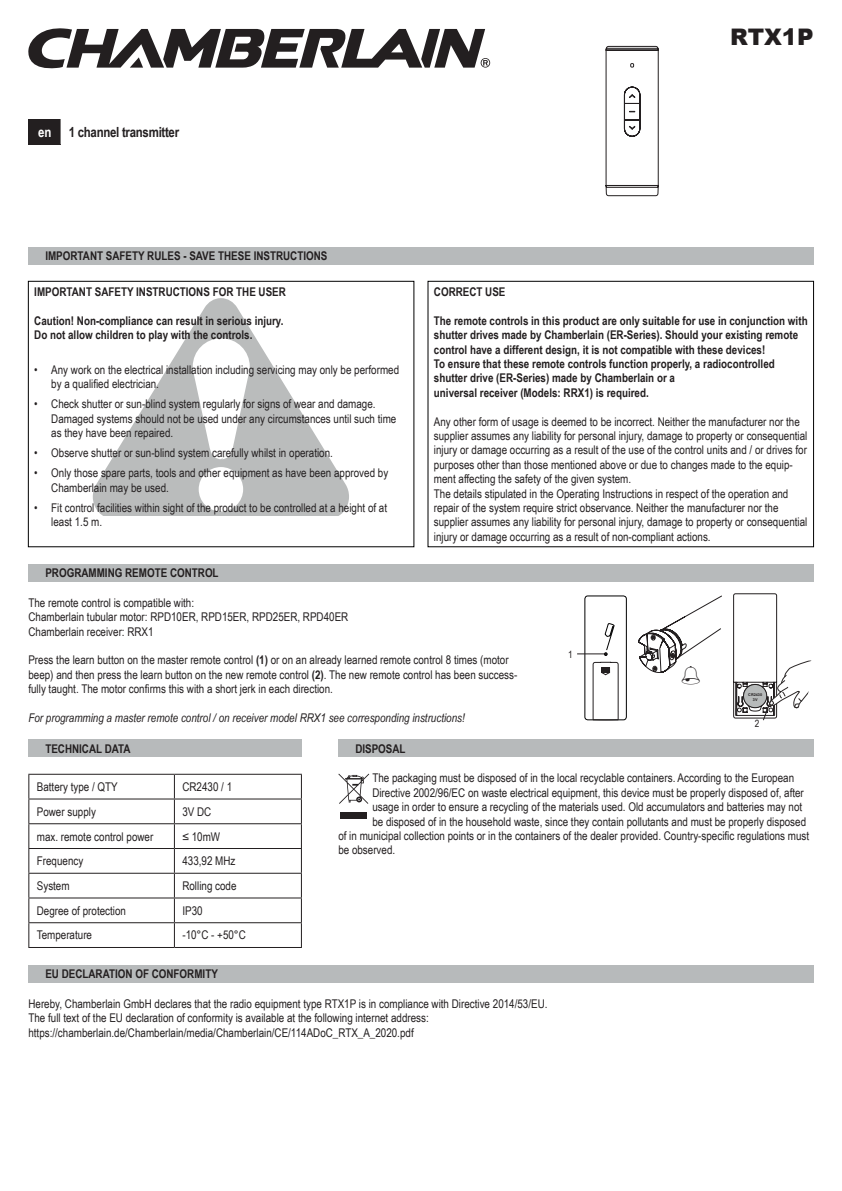
<style>
.page{position:relative;width:842px;height:1191px;background:#fff}
.page>*{position:absolute;margin:0;border:0;box-sizing:border-box;transform-origin:0 0}
.t1{font:900 22.8px "Arial";color:#231f20}
.t2{font:700 14px "Arial Narrow";letter-spacing:-.02em;color:#231f20}
.t3{font:700 14px "Arial Narrow";color:#fff}
.Absatzformat_1{font:12px/14.4px "Arial Narrow";color:#231f20}
.t4{font:700 12px/14.4px "Arial Narrow";color:#231f20}
.t5{font:italic 12px "Arial Narrow";color:#231f20}
.t6{font:10px "Arial Narrow";color:#231f20}
.t7{font:700 3.8px/4.6px "Arial";color:#231f20;text-align:center}
.s1{font-weight:700}
</style>
<div class="page">
<svg style="left:93px;top:298px;width:256px;height:217px;fill:#babcbc"></svg>
<div style="left:199px;top:467px;width:44px;height:44px;background:#fff;border-radius:50%"></div>
<svg style="left:193px;top:338px;width:57px;height:121px"></svg>
<svg style="left:28px;top:28px;width:462px;height:41px"></svg>
<div style="left:28px;top:564px;width:786px;height:17px;background:#b7babb"></div>
<div style="left:28px;top:247px;width:786px;height:17px;background:#b7babb"></div>
<div style="left:28px;top:739px;width:274px;height:17px;background:#b7babb"></div>
<div style="left:338px;top:739px;width:475px;height:17px;background:#b7babb"></div>
<div style="left:28px;top:965px;width:786px;height:17px;background:#b7babb"></div>
<svg style="left:338px;top:773px;width:31px;height:31px"></svg>
<div style="left:341px;top:812px;width:26px;height:7px;background:#231f20"></div>
<div style="left:28px;top:281px;width:386px;height:266px;border:1px solid #000001"></div>
<div style="left:428px;top:281px;width:386px;height:266px;border:1px solid #000001"></div>
<hr style="left:28px;top:773px;width:146px;height:1px;background:#231f20">
<hr style="left:174px;top:773px;width:128px;height:1px;background:#231f20">
<hr style="left:28px;top:798px;width:146px;height:1px;background:#231f20">
<hr style="left:174px;top:798px;width:128px;height:1px;background:#231f20">
<hr style="left:28px;top:823px;width:146px;height:1px;background:#231f20">
<hr style="left:174px;top:823px;width:128px;height:1px;background:#231f20">
<hr style="left:28px;top:848px;width:146px;height:1px;background:#231f20">
<hr style="left:174px;top:848px;width:128px;height:1px;background:#231f20">
<hr style="left:28px;top:872px;width:146px;height:1px;background:#231f20">
<hr style="left:174px;top:872px;width:128px;height:1px;background:#231f20">
<hr style="left:28px;top:897px;width:146px;height:1px;background:#231f20">
<hr style="left:174px;top:897px;width:128px;height:1px;background:#231f20">
<hr style="left:28px;top:922px;width:146px;height:1px;background:#231f20">
<svg style="left:28px;top:774px;width:1px;height:173px"></svg>
<hr style="left:174px;top:922px;width:128px;height:1px;background:#231f20">
<svg style="left:174px;top:774px;width:1px;height:173px"></svg>
<svg style="left:301px;top:774px;width:1px;height:173px"></svg>
<hr style="left:28px;top:947px;width:146px;height:1px;background:#231f20">
<hr style="left:174px;top:947px;width:128px;height:1px;background:#231f20">
<div style="left:28px;top:119px;width:33px;height:25px;background:#231f20"></div>
<svg style="left:606px;top:45px;width:53px;height:151px"></svg>
<div style="left:585px;top:595px;width:42px;height:125px;border:1px solid #000001;border-radius:3px"></div>
<svg style="left:593px;top:662px;width:25px;height:58px"></svg>
<svg style="left:577px;top:623px;width:38px;height:33px"></svg>
<svg style="left:733px;top:593px;width:79px;height:128px"></svg>
<svg style="left:638px;top:595px;width:84px;height:78px"></svg>
<p class="t3" style="left:38px;top:121px;width:15px">en</p>
<p class="t2" style="left:69px;top:121px;width:112px">1 channel transmitter</p>
<p class="t1" style="left:730px;top:20px;width:85px">RTX1P</p>
<p class="t4" style="left:45px;top:248px;width:284px">IMPORTANT SAFETY RULES - SAVE THESE INSTRUCTIONS</p>
<p class="t4" style="left:34px;top:284px;width:253px">IMPORTANT SAFETY INSTRUCTIONS FOR THE USER</p>
<p class="t4" style="left:34px;top:313px;width:251px">Caution! Non-compliance can result in serious injury.</p>
<p class="t4" style="left:34px;top:327px;width:220px">Do not allow children to play with the controls.</p>
<p class="Absatzformat_1" style="left:51px;top:362px;width:349px;text-indent:-17px">• Any work on the electrical installation including servicing may only be performed by a qualified electrician.</p>
<p class="Absatzformat_1" style="left:51px;top:396px;width:347px;text-indent:-17px">• Check shutter or sun-blind system regularly for signs of wear and damage.<br>Damaged systems should not be used under any circumstances until such time as they have been repaired.</p>
<p class="Absatzformat_1" style="left:34px;top:445px;width:300px">• Observe shutter or sun-blind system carefully whilst in operation.</p>
<p class="Absatzformat_1" style="left:51px;top:465px;width:338px;text-indent:-17px">• Only those spare parts, tools and other equipment as have been approved by<br>Chamberlain may be used.</p>
<p class="Absatzformat_1" style="left:51px;top:500px;width:337px;text-indent:-17px">• Fit control facilities within sight of the product to be controlled at a height of at least 1.5 m.</p>
<p class="t4" style="left:45px;top:565px;width:175px">PROGRAMMING REMOTE CONTROL</p>
<p class="t4" style="left:434px;top:284px;width:73px">CORRECT USE</p>
<p class="t4" style="left:434px;top:313px;width:375px">The remote controls in this product are only suitable for use in conjunction with shutter drives made by Chamberlain (ER-Series). Should your existing remote control have a different design, it is not compatible with these devices!</p>
<p class="t4" style="left:434px;top:356px;width:342px">To ensure that these remote controls function properly, a radiocontrolled</p>
<p class="t4" style="left:434px;top:370px;width:243px">shutter drive (ER-Series) made by Chamberlain or a</p>
<p class="t4" style="left:434px;top:385px;width:216px">universal receiver (Models: RRX1) is required.</p>
<p class="Absatzformat_1" style="left:434px;top:414px;width:375px">Any other form of usage is deemed to be incorrect. Neither the manufacturer nor the supplier assumes any liability for personal injury, damage to property or consequential injury or damage occurring as a result of the use of the control units and / or drives for purposes other than those mentioned above or due to changes made to the equip&shy;ment affecting the safety of the given system.</p>
<p class="Absatzformat_1" style="left:434px;top:486px;width:375px">The details stipulated in the Operating Instructions in respect of the operation and repair of the system require strict observance. Neither the manufacturer nor the supplier assumes any liability for personal injury, damage to property or consequential injury or damage occurring as a result of non-compliant actions.</p>
<p class="Absatzformat_1" style="left:28px;top:595px;width:167px">The remote control is compatible with:</p>
<p class="Absatzformat_1" style="left:28px;top:609px;width:321px">Chamberlain tubular motor: RPD10ER, RPD15ER, RPD25ER, RPD40ER</p>
<p class="Absatzformat_1" style="left:28px;top:624px;width:127px">Chamberlain receiver: RRX1</p>
<p class="Absatzformat_1" style="left:28px;top:652px;width:490px">Press the learn button on the master remote control <span class="s1">(1)</span> or on an already learned remote control 8 times (motor beep) and then press the learn button on the new remote control <span class="s1">(2)</span>. The new remote control has been success&shy;fully taught. The motor confirms this with a short jerk in each direction.</p>
<p class="t5" style="left:28px;top:709px;width:438px">For programming a master remote control / on receiver model RRX1 see corresponding instructions!</p>
<p class="t4" style="left:45px;top:740px;width:87px">TECHNICAL DATA</p>
<p class="t4" style="left:355px;top:740px;width:52px">DISPOSAL</p>
<p class="t6" style="left:568px;top:647px;width:6px">1</p>
<p class="t7" style="left:748px;top:692px;width:15px">CR2430<br>3V</p>
<p class="t6" style="left:755px;top:716px;width:6px">2</p>
<p class="Absatzformat_1" style="left:37px;top:779px;width:82px">Battery type / QTY</p>
<p class="Absatzformat_1" style="left:182px;top:779px;width:51px">CR2430 / 1</p>
<p class="Absatzformat_1" style="left:37px;top:804px;width:61px">Power supply</p>
<p class="Absatzformat_1" style="left:182px;top:804px;width:30px">3V DC</p>
<p class="Absatzformat_1" style="left:37px;top:828px;width:118px">max. remote control power</p>
<p class="Absatzformat_1" style="left:182px;top:828px;width:39px">≤ 10mW</p>
<p class="Absatzformat_1" style="left:37px;top:853px;width:48px">Frequency</p>
<p class="Absatzformat_1" style="left:182px;top:853px;width:55px">433,92 MHz</p>
<p class="Absatzformat_1" style="left:37px;top:878px;width:34px">System</p>
<p class="Absatzformat_1" style="left:182px;top:878px;width:56px">Rolling code</p>
<p class="Absatzformat_1" style="left:37px;top:903px;width:91px">Degree of protection</p>
<p class="Absatzformat_1" style="left:182px;top:903px;width:22px">IP30</p>
<p class="Absatzformat_1" style="left:37px;top:927px;width:57px">Temperature</p>
<p class="Absatzformat_1" style="left:182px;top:927px;width:65px">-10°C - +50°C</p>
<p class="t4" style="left:45px;top:966px;width:174px">EU DECLARATION OF CONFORMITY</p>
<p class="Absatzformat_1" style="left:372px;top:770px;width:423px">The packaging must be disposed of in the local recyclable containers. According to the European</p>
<p class="Absatzformat_1" style="left:372px;top:785px;width:433px">Directive 2002/96/EC on waste electrical equipment, this device must be properly disposed of, after</p>
<p class="Absatzformat_1" style="left:372px;top:799px;width:431px">usage in order to ensure a recycling of the materials used. Old accumulators and batteries may not</p>
<p class="Absatzformat_1" style="left:372px;top:813px;width:435px">be disposed of in the household waste, since they contain pollutants and must be properly disposed</p>
<p class="Absatzformat_1" style="left:338px;top:828px;width:472px">of in municipal collection points or in the containers of the dealer provided. Country-specific regulations must</p>
<p class="Absatzformat_1" style="left:338px;top:842px;width:58px">be observed.</p>
<p class="Absatzformat_1" style="left:28px;top:996px;width:521px">Hereby, Chamberlain GmbH declares that the radio equipment type RTX1P is in compliance with Directive 2014/53/EU.</p>
<p class="Absatzformat_1" style="left:28px;top:1010px;width:402px">The full text of the EU declaration of conformity is available at the following internet address:</p>
<p class="Absatzformat_1" style="left:28px;top:1024px;width:387px">https://chamberlain.de/Chamberlain/media/Chamberlain/CE/114ADoC_RTX_A_2020.pdf</p>
</div>
